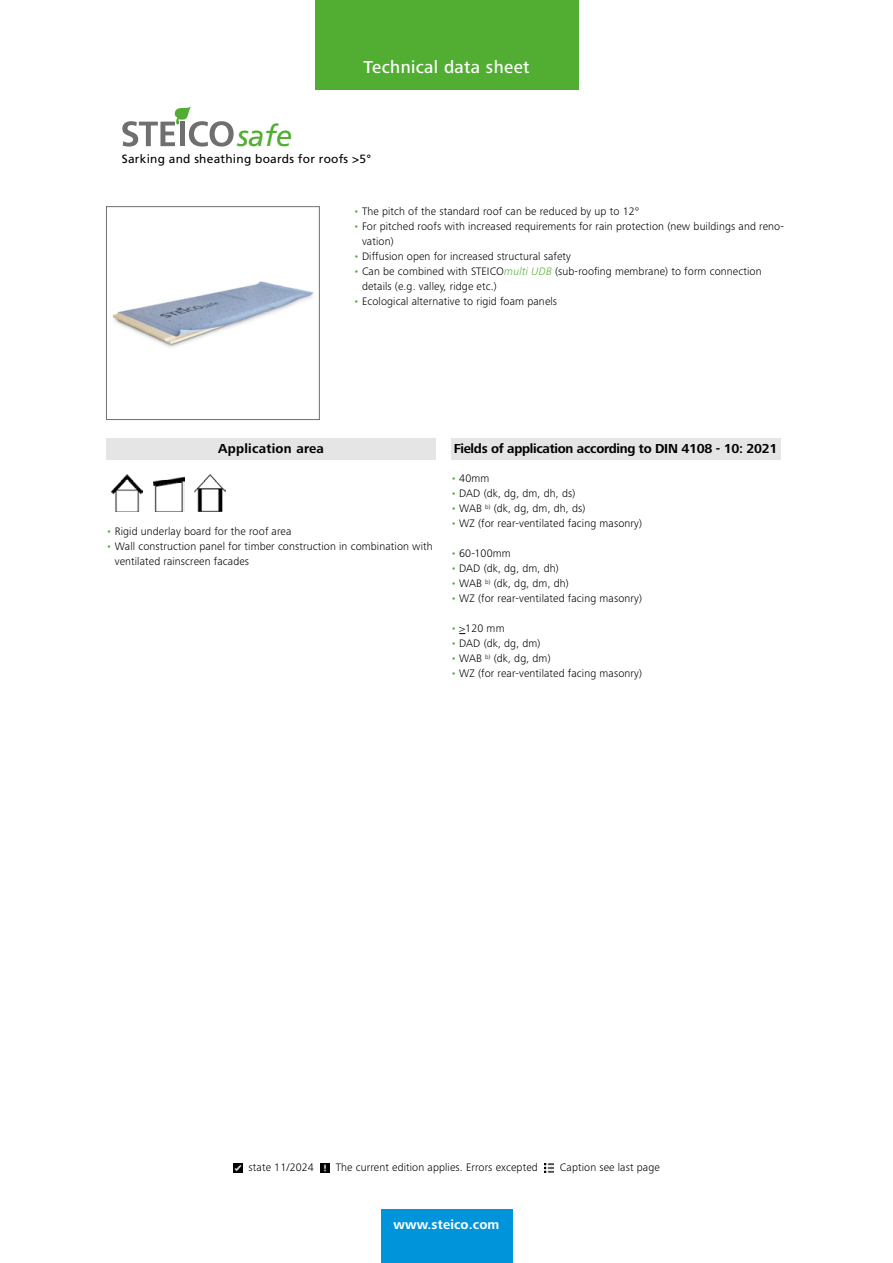
<style>
.page{position:relative;width:893px;height:1263px;background:#fff}
.page>*{position:absolute;margin:0;border:0;box-sizing:border-box;transform-origin:0 0}
.t1{font:italic 29.7px "Frutiger";color:#52ae32}
.t2{font:500 18px "Frutiger Next LTW1 G";letter-spacing:.02em;color:#fff}
.t3{font:700 13.5px "Frutiger Next LTW1 G";letter-spacing:-.02em;color:#000}
.t4{font:700 13.5px "Frutiger Next LTW1 G";letter-spacing:.02em;color:#000}
.t5{font:700 13.5px "Frutiger Next LTW1 G";letter-spacing:.01em;color:#fff}
.t6{font:12px "Frutiger";letter-spacing:.02em;color:#000}
.t7{font:300 11.25px/15px "Frutiger Next LTW1 G";letter-spacing:.01em;color:#000}
.s1{color:#52ae32}
.s2{font-style:italic;color:#52ae32}
</style>
<div class="page">
<svg style="left:122px;top:106px;width:112px;height:41px"></svg>
<img style="left:112px;top:281px;width:202px;height:66px">
<div style="left:106px;top:206px;width:213px;height:214px;border:1px solid #706f6f"></div>
<div style="left:106px;top:438px;width:330px;height:21px;background:#e5e5e5"></div>
<img style="left:112px;top:474px;width:31px;height:38px">
<img style="left:153px;top:477px;width:31px;height:35px">
<img style="left:194px;top:474px;width:31px;height:38px">
<div style="left:451px;top:438px;width:329px;height:21px;background:#e5e5e5"></div>
<div style="left:315px;top:0;width:263px;height:89px;background:#52ae32"></div>
<div style="left:381px;top:1210px;width:131px;height:53px;background:#0095db"></div>
<svg style="left:233px;top:1163px;width:9px;height:9px"></svg>
<svg style="left:320px;top:1163px;width:10px;height:9px"></svg>
<svg style="left:544px;top:1163px;width:10px;height:9px"></svg>
<h2 class="t2" style="left:363px;top:56px;width:168px">Technical data sheet</h2>
<h1 class="t1" style="left:237px;top:119px;width:57px">safe</h1>
<p class="t6" style="left:122px;top:151px;width:251px">Sarking and sheathing boards for roofs &gt;5°</p>
<p class="t7" style="left:353px;top:203px;width:287px"><span class="s1">•</span> The pitch of the standard roof can be reduced by up to 12°</p>
<p class="t7" style="left:362px;top:218px;width:423px;text-indent:-9px"><span class="s1">•</span> For pitched roofs with increased requirements for rain protection (new buildings and reno&shy;vation)</p>
<p class="t7" style="left:353px;top:248px;width:219px"><span class="s1">•</span> Diffusion open for increased structural safety</p>
<p class="t7" style="left:362px;top:263px;width:401px;text-indent:-9px"><span class="s1">•</span> Can be combined with STEICO<span class="s2">multi UDB</span> (sub-roofing membrane) to form connection details (e.g. valley, ridge etc.)</p>
<p class="t7" style="left:353px;top:293px;width:205px"><span class="s1">•</span> Ecological alternative to rigid foam panels</p>
<p class="t4" style="left:218px;top:441px;width:107px">Application area</p>
<p class="t7" style="left:106px;top:524px;width:187px"><span class="s1">•</span> Rigid underlay board for the roof area</p>
<p class="t7" style="left:115px;top:539px;width:320px;text-indent:-9px"><span class="s1">•</span> Wall construction panel for timber construction in combination with ventilated rainscreen facades</p>
<p class="t3" style="left:454px;top:441px;width:325px">Fields of application according to DIN 4108 - 10: 2021</p>
<p class="t7" style="left:451px;top:471px;width:40px"><span class="s1">•</span> 40mm</p>
<p class="t7" style="left:451px;top:486px;width:126px"><span class="s1">•</span> DAD (dk, dg, dm, dh, ds)</p>
<p class="t7" style="left:451px;top:501px;width:136px"><span class="s1">•</span> WAB <sup>b)</sup> (dk, dg, dm, dh, ds)</p>
<p class="t7" style="left:451px;top:516px;width:193px"><span class="s1">•</span> WZ (for rear-ventilated facing masonry)</p>
<p class="t7" style="left:451px;top:546px;width:61px"><span class="s1">•</span> 60-100mm</p>
<p class="t7" style="left:451px;top:561px;width:110px"><span class="s1">•</span> DAD (dk, dg, dm, dh)</p>
<p class="t7" style="left:451px;top:576px;width:120px"><span class="s1">•</span> WAB <sup>b)</sup> (dk, dg, dm, dh)</p>
<p class="t7" style="left:451px;top:591px;width:193px"><span class="s1">•</span> WZ (for rear-ventilated facing masonry)</p>
<p class="t7" style="left:451px;top:621px;width:55px"><span class="s1">•</span> &gt;120 mm</p>
<p class="t7" style="left:451px;top:636px;width:91px"><span class="s1">•</span> DAD (dk, dg, dm)</p>
<p class="t7" style="left:451px;top:651px;width:101px"><span class="s1">•</span> WAB <sup>b)</sup> (dk, dg, dm)</p>
<p class="t7" style="left:451px;top:666px;width:193px"><span class="s1">•</span> WZ (for rear-ventilated facing masonry)</p>
<p class="t7" style="left:249px;top:1160px;width:67px">state 11/2024</p>
<p class="t7" style="left:336px;top:1160px;width:204px">The current edition applies. Errors excepted</p>
<p class="t7" style="left:560px;top:1160px;width:101px">Caption see last page</p>
<p class="t5" style="left:394px;top:1217px;width:107px">www.steico.com</p>
</div>
